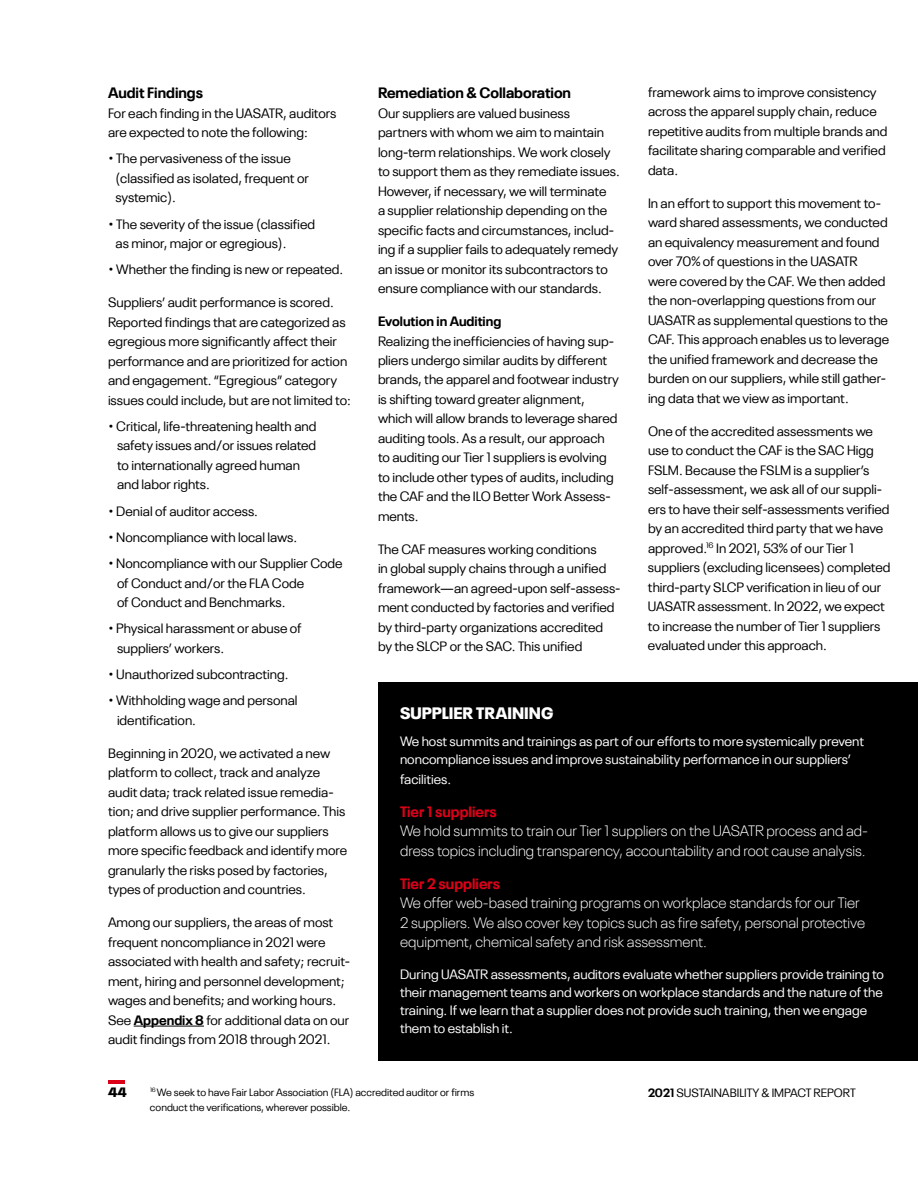
<style>
.page{position:relative;width:918px;height:1188px;background:#fff}
.page>*{position:absolute;margin:0;border:0;box-sizing:border-box;transform-origin:0 0}
.t1{font:900 16.5px "Neue Plak";color:#fff}
.t2{font:300 15px/19.5px "Neue Plak";color:#fff}
.t3{font:700 15px "Neue Plak";color:#000}
.t4{font:700 15px "Neue Plak";color:#dc0019}
.t5{font:13.5px/19.5px "Neue Plak";color:#000}
.t6{font:13.5px/18px "Neue Plak";color:#fff}
.t7{font:700 13.5px "Neue Plak";color:#000}
.t8{font:900 13.5px "Neue Plak";color:#000}
.t9{font:12px "Neue Plak";color:#000}
.t10{font:10.5px/15px "Neue Plak";color:#000}
.s1{font-weight:700}
</style>
<div class="page">
<hr style="left:108px;top:1080px;width:17px;height:3px;background:#dc0019">
<hr style="left:134px;top:1026px;width:70px;height:1px;background:#000">
<div style="left:378px;top:682px;width:540px;height:379px;background:#000"></div>
<p class="t3" style="left:108px;top:81px;width:97px">Audit Findings</p>
<p class="t5" style="left:108px;top:102px;width:230px">For each finding in the UASATR, auditors are expected to note the following:</p>
<p class="t5" style="left:116px;top:147px;width:195px;text-indent:-8px">• The pervasiveness of the issue (classified as isolated, frequent or systemic).</p>
<p class="t5" style="left:116px;top:213px;width:201px;text-indent:-8px">• The severity of the issue (classified as minor, major or egregious).</p>
<p class="t5" style="left:108px;top:258px;width:237px">• Whether the finding is new or repeated.</p>
<p class="t5" style="left:108px;top:291px;width:244px">Suppliers’ audit performance is scored.<br>Reported findings that are categorized as egregious more significantly affect their performance and are prioritized for action and engagement. “Egregious” category issues could include, but are not limited to:</p>
<p class="t5" style="left:117px;top:415px;width:201px;text-indent:-9px">• Critical, life-threatening health and safety issues and/or issues related to internationally agreed human and labor rights.</p>
<p class="t5" style="left:108px;top:500px;width:152px">• Denial of auditor access.</p>
<p class="t5" style="left:108px;top:526px;width:191px">• Noncompliance with local laws.</p>
<p class="t5" style="left:117px;top:552px;width:227px;text-indent:-9px">• Noncompliance with our Supplier Code of Conduct and/or the FLA Code<br>of Conduct and Benchmarks.</p>
<p class="t5" style="left:117px;top:618px;width:186px;text-indent:-9px">• Physical harassment or abuse of suppliers’ workers.</p>
<p class="t5" style="left:108px;top:663px;width:182px">• Unauthorized subcontracting.</p>
<p class="t5" style="left:117px;top:690px;width:182px;text-indent:-9px">• Withholding wage and personal identification.</p>
<p class="t5" style="left:108px;top:742px;width:241px">Beginning in 2020, we activated a new platform to collect, track and analyze audit data; track related issue remedia&shy;tion; and drive supplier performance. This platform allows us to give our suppliers more specific feedback and identify more granularly the risks posed by factories, types of production and countries.</p>
<p class="t5" style="left:108px;top:912px;width:244px">Among our suppliers, the areas of most frequent noncompliance in 2021 were associated with health and safety; recruit&shy;ment, hiring and personnel development; wages and benefits; and working hours.<br>See <span class="s1">Appendix 8</span> for additional data on our audit findings from 2018 through 2021.</p>
<p class="t3" style="left:378px;top:81px;width:195px">Remediation &amp; Collaboration</p>
<p class="t5" style="left:378px;top:102px;width:243px">Our suppliers are valued business partners with whom we aim to maintain long-term relationships. We work closely to support them as they remediate issues.<br>However, if necessary, we will terminate<br>a supplier relationship depending on the specific facts and circumstances, includ&shy;ing if a supplier fails to adequately remedy an issue or monitor its subcontractors to ensure compliance with our standards.</p>
<p class="t7" style="left:378px;top:310px;width:125px">Evolution in Auditing</p>
<p class="t5" style="left:378px;top:330px;width:243px">Realizing the inefficiencies of having sup&shy;pliers undergo similar audits by different brands, the apparel and footwear industry is shifting toward greater alignment, which will allow brands to leverage shared auditing tools. As a result, our approach to auditing our Tier 1 suppliers is evolving to include other types of audits, including the CAF and the ILO Better Work Assess&shy;ments.</p>
<p class="t5" style="left:378px;top:538px;width:244px">The CAF measures working conditions<br>in global supply chains through a unified framework—an agreed-upon self-assess&shy;ment conducted by factories and verified by third-party organizations accredited by the SLCP or the SAC. This unified</p>
<p class="t5" style="left:648px;top:81px;width:241px">framework aims to improve consistency across the apparel supply chain, reduce repetitive audits from multiple brands and facilitate sharing comparable and verified data.</p>
<p class="t5" style="left:648px;top:192px;width:243px">In an effort to support this movement to&shy;ward shared assessments, we conducted an equivalency measurement and found over 70% of questions in the UASATR were covered by the CAF. We then added the non-overlapping questions from our UASATR as supplemental questions to the CAF. This approach enables us to leverage the unified framework and decrease the burden on our suppliers, while still gather&shy;ing data that we view as important.</p>
<p class="t5" style="left:648px;top:420px;width:244px">One of the accredited assessments we use to conduct the CAF is the SAC Higg FSLM. Because the FSLM is a supplier’s self-assessment, we ask all of our suppli&shy;ers to have their self-assessments verified by an accredited third party that we have approved.<sup>16</sup> In 2021, 53% of our Tier 1 suppliers (excluding licensees) completed third-party SLCP verification in lieu of our UASATR assessment. In 2022, we expect to increase the number of Tier 1 suppliers evaluated under this approach.</p>
<p class="t1" style="left:400px;top:700px;width:155px">SUPPLIER TRAINING</p>
<p class="t6" style="left:400px;top:731px;width:466px">We host summits and trainings as part of our efforts to more systemically prevent noncompliance issues and improve sustainability performance in our suppliers’</p>
<p class="t6" style="left:400px;top:769px;width:53px">facilities.</p>
<p class="t4" style="left:400px;top:799px;width:98px">Tier 1 suppliers</p>
<p class="t2" style="left:400px;top:820px;width:470px">We hold summits to train our Tier 1 suppliers on the UASATR process and ad&shy;dress topics including transparency, accountability and root cause analysis.</p>
<p class="t4" style="left:400px;top:871px;width:102px">Tier 2 suppliers</p>
<p class="t2" style="left:400px;top:892px;width:467px">We offer web-based training programs on workplace standards for our Tier<br>2 suppliers. We also cover key topics such as fire safety, personal protective equipment, chemical safety and risk assessment.</p>
<p class="t6" style="left:400px;top:964px;width:486px">During UASATR assessments, auditors evaluate whether suppliers provide training to their management teams and workers on workplace standards and the nature of the training. If we learn that a supplier does not provide such training, then we engage them to establish it.</p>
<p class="t8" style="left:108px;top:1081px;width:20px">44</p>
<p class="t10" style="left:150px;top:1084px;width:326px"><sup>16</sup> We seek to have Fair Labor Association (FLA) accredited auditor or firms conduct the verifications, wherever possible.</p>
<p class="t9" style="left:648px;top:1084px;width:209px"><span class="s1">2021</span> SUSTAINABILITY &amp; IMPACT REPORT</p>
</div>
